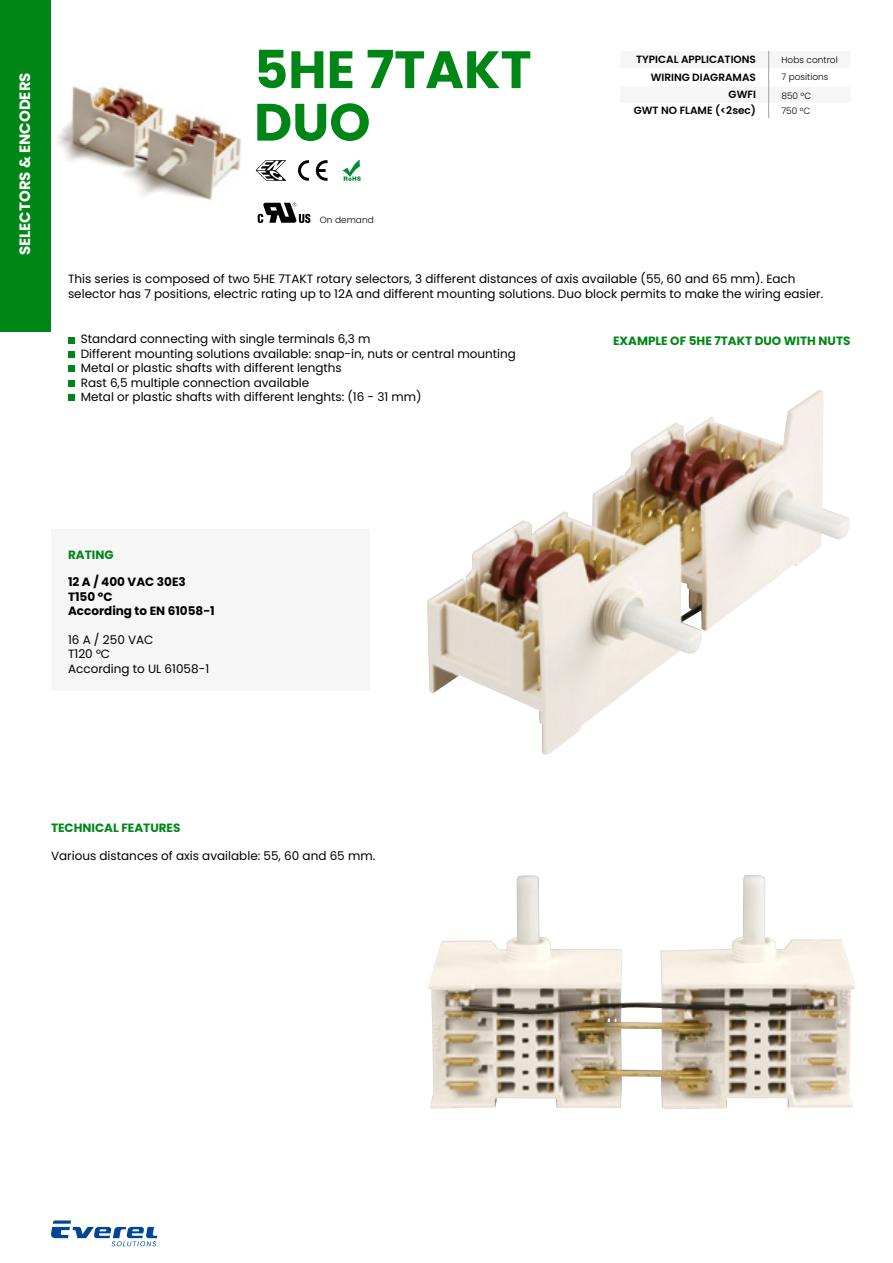
<style>
.page{position:relative;width:893px;height:1263px;background:#fff}
.page>*{position:absolute;margin:0;border:0;box-sizing:border-box;transform-origin:0 0}
.t1{font:700 52.5px/52.5px "Poppins";color:#008617}
.t2{font:700 15px "Poppins";color:#fff}
.t3{font:12px/14.4px "Poppins";color:#000}
.t4{font:700 12px "Poppins";color:#008617}
.t5{font:700 12px/14.4px "Poppins";color:#000}
.t6{font:600 10.5px "Poppins";color:#000}
.t7{font:300 9px "Poppins";color:#000}
</style>
<div class="page">
<div style="left:0;top:0;width:51px;height:332px;background:#008617"></div>
<svg style="left:51px;top:1220px;width:106px;height:26px"></svg>
<svg style="left:768px;top:51px;width:2px;height:67px"></svg>
<svg style="left:256px;top:160px;width:30px;height:21px"></svg>
<svg style="left:298px;top:160px;width:11px;height:21px"></svg>
<svg style="left:316px;top:160px;width:12px;height:21px"></svg>
<svg style="left:342px;top:160px;width:19px;height:21px"></svg>
<svg style="left:68px;top:337px;width:6px;height:6px"></svg>
<div style="left:68px;top:351px;width:6px;height:7px;background:#008617"></div>
<svg style="left:68px;top:366px;width:6px;height:6px"></svg>
<svg style="left:68px;top:380px;width:6px;height:6px"></svg>
<div style="left:68px;top:394px;width:6px;height:7px;background:#008617"></div>
<div style="left:51px;top:529px;width:319px;height:162px;background:#f6f6f6"></div>
<svg style="left:258px;top:203px;width:52px;height:20px"></svg>
<img style="left:57px;top:86px;width:184px;height:115px">
<img style="left:427px;top:390px;width:423px;height:365px">
<img style="left:429px;top:875px;width:426px;height:234px">
<p class="t2" style="left:16px;top:255px;width:184px;rotate:-90deg">SELECTORS &amp; ENCODERS</p>
<h1 class="t1" style="left:254px;top:44px;width:279px">5HE 7TAKT<br>DUO</h1>
<p class="t7" style="left:320px;top:216px;width:55px">On demand</p>
<p class="t6" style="left:636px;top:53px;width:121px">TYPICAL APPLICATIONS</p>
<p class="t7" style="left:781px;top:56px;width:58px">Hobs control</p>
<p class="t6" style="left:651px;top:71px;width:107px">WIRING DIAGRAMAS</p>
<p class="t7" style="left:781px;top:73px;width:49px">7 positions</p>
<p class="t6" style="left:729px;top:88px;width:29px">GWFI</p>
<p class="t7" style="left:781px;top:93px;width:31px">850 ºC</p>
<p class="t6" style="left:634px;top:104px;width:124px">GWT NO FLAME (&lt;2sec)</p>
<p class="t7" style="left:781px;top:108px;width:30px">750 °C</p>
<p class="t3" style="left:68px;top:272px;width:757px">This series is composed of two 5HE 7TAKT rotary selectors, 3 different distances of axis available (55, 60 and 65 mm). Each selector has 7 positions, electric rating up to 12A and different mounting solutions. Duo block permits to make the wiring easier.</p>
<p class="t3" style="left:81px;top:332px;width:437px">Standard connecting with single terminals 6,3 m<br>Different mounting solutions available: snap-in, nuts or central mounting Metal or plastic shafts with different lengths<br>Rast 6,5 multiple connection available<br>Metal or plastic shafts with different lenghts: (16 - 31 mm)</p>
<p class="t4" style="left:613px;top:333px;width:239px">EXAMPLE OF 5HE 7TAKT DUO WITH NUTS</p>
<p class="t4" style="left:68px;top:548px;width:47px">RATING</p>
<p class="t5" style="left:68px;top:575px;width:148px">12 A / 400 VAC 30E3<br>T150 °C<br>According to EN 61058-1</p>
<p class="t3" style="left:68px;top:633px;width:143px">16 A / 250 VAC<br>T120 °C<br>According to UL 61058-1</p>
<p class="t4" style="left:51px;top:821px;width:131px">TECHNICAL FEATURES</p>
<p class="t3" style="left:51px;top:849px;width:326px">Various distances of axis available: 55, 60 and 65 mm.</p>
</div>
